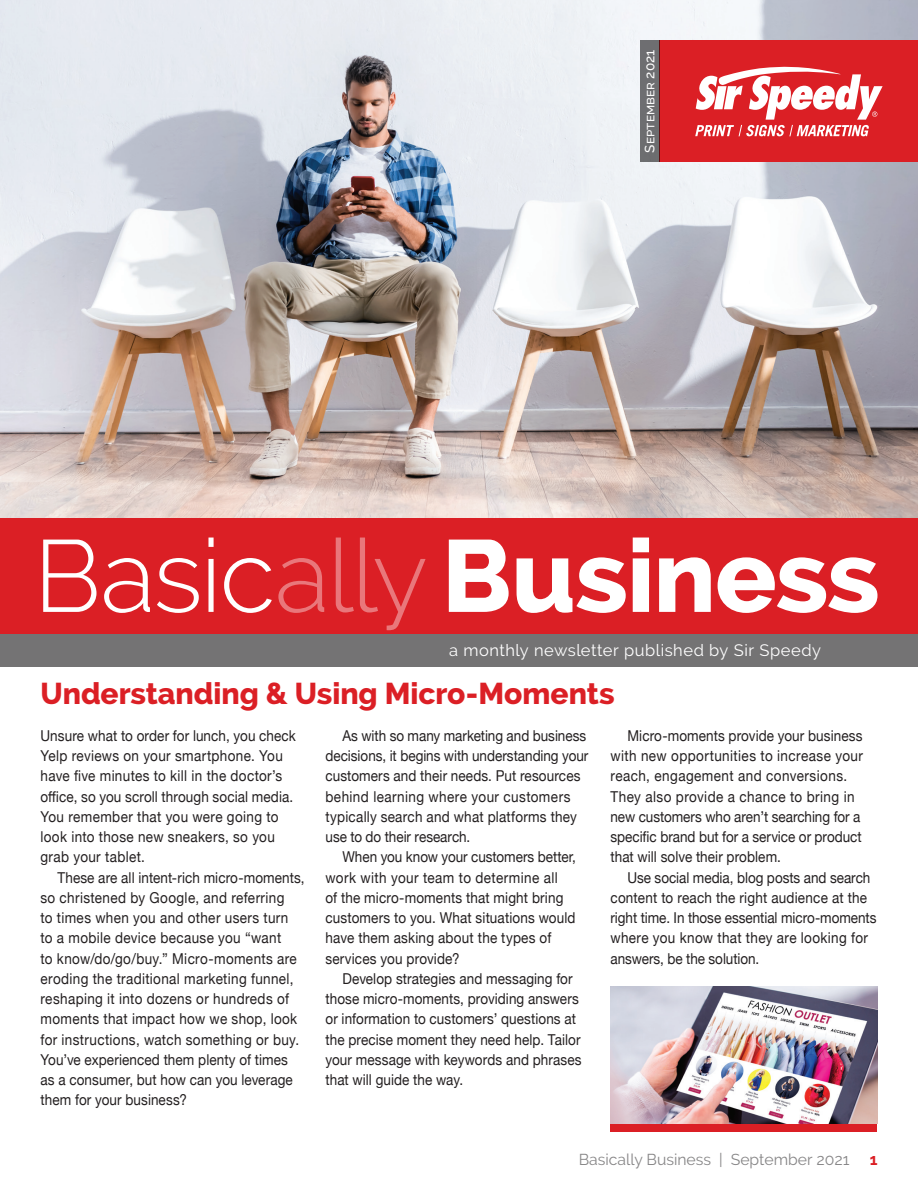
<style>
.page{position:relative;width:918px;height:1188px;background:#fff}
.page>*{position:absolute;margin:0;border:0;box-sizing:border-box;transform-origin:0 0}
.Header_p1{font:800 30px "Raleway";color:#db1f25}
.t1{font:16.5px "Raleway";letter-spacing:.03em;color:#fff}
.t2{font:15.75px "Raleway";color:#878687}
.t3{font:700 15.75px "Raleway";color:#db1f25}
.Body_standard{font:15px/20.2px "Helvetica Neue";letter-spacing:.01em;color:#231f20;scale:.9 1}
.t4{font:500 13.5px "Raleway";color:#fff}
</style>
<div class="page">
<img style="left:0;top:0;width:918px;height:519px">
<img style="left:610px;top:986px;width:268px;height:138px">
<div style="left:610px;top:1124px;width:268px;height:8px;background:#db1f25"></div>
<div style="left:660px;top:40px;width:258px;height:122px;background:#db1f25"></div>
<svg style="left:695px;top:67px;width:188px;height:69px"></svg>
<div style="left:640px;top:40px;width:20px;height:122px;background:#747374"></div>
<div style="left:0;top:519px;width:918px;height:143px;background:#db1f25"></div>
<div style="left:0;top:634px;width:918px;height:33px;background:#747374"></div>
<svg style="left:43px;top:538px;width:835px;height:75px"></svg>
<svg style="left:278px;top:538px;width:148px;height:92px"></svg>
<p class="t4" style="left:642px;top:153px;width:105px;rotate:-90deg">September 2021</p>
<p class="t1" style="left:449px;top:641px;width:373px">a monthly newsletter published by Sir Speedy</p>
<p class="Header_p1" style="left:40px;top:677px;width:576px">Understanding &amp; Using Micro-Moments</p>
<p class="Body_standard" style="left:40px;top:726px;width:285px">Unsure what to order for lunch, you check Yelp reviews on your smartphone. You have five minutes to kill in the doctor’s office, so you scroll through social media.<br>You remember that you were going to look into those new sneakers, so you grab your tablet.</p>
<p class="Body_standard" style="left:40px;top:868px;width:295px;text-indent:17px">These are all intent-rich micro-moments, so christened by Google, and referring<br>to times when you and other users turn<br>to a mobile device because you “want<br>to know/do/go/buy.” Micro-moments are eroding the traditional marketing funnel, reshaping it into dozens or hundreds of moments that impact how we shop, look for instructions, watch something or buy.<br>You’ve experienced them plenty of times as a consumer, but how can you leverage them for your business?</p>
<p class="Body_standard" style="left:326px;top:726px;width:294px;text-indent:17px">As with so many marketing and business decisions, it begins with understanding your customers and their needs. Put resources behind learning where your customers typically search and what platforms they use to do their research.</p>
<p class="Body_standard" style="left:326px;top:848px;width:280px;text-indent:17px">When you know your customers better, work with your team to determine all<br>of the micro-moments that might bring customers to you. What situations would have them asking about the types of services you provide?</p>
<p class="Body_standard" style="left:326px;top:969px;width:286px;text-indent:17px">Develop strategies and messaging for those micro-moments, providing answers or information to customers’ questions at the precise moment they need help. Tailor your message with keywords and phrases that will guide the way.</p>
<p class="Body_standard" style="left:610px;top:726px;width:282px;text-indent:17px">Micro-moments provide your business with new opportunities to increase your reach, engagement and conversions.<br>They also provide a chance to bring in new customers who aren’t searching for a specific brand but for a service or product that will solve their problem.</p>
<p class="Body_standard" style="left:610px;top:868px;width:297px;text-indent:17px">Use social media, blog posts and search content to reach the right audience at the right time. In those essential micro-moments where you know that they are looking for answers, be the solution.</p>
<p class="t2" style="left:579px;top:1150px;width:272px">Basically Business | September 2021</p>
<p class="t3" style="left:870px;top:1150px;width:9px">1</p>
</div>
